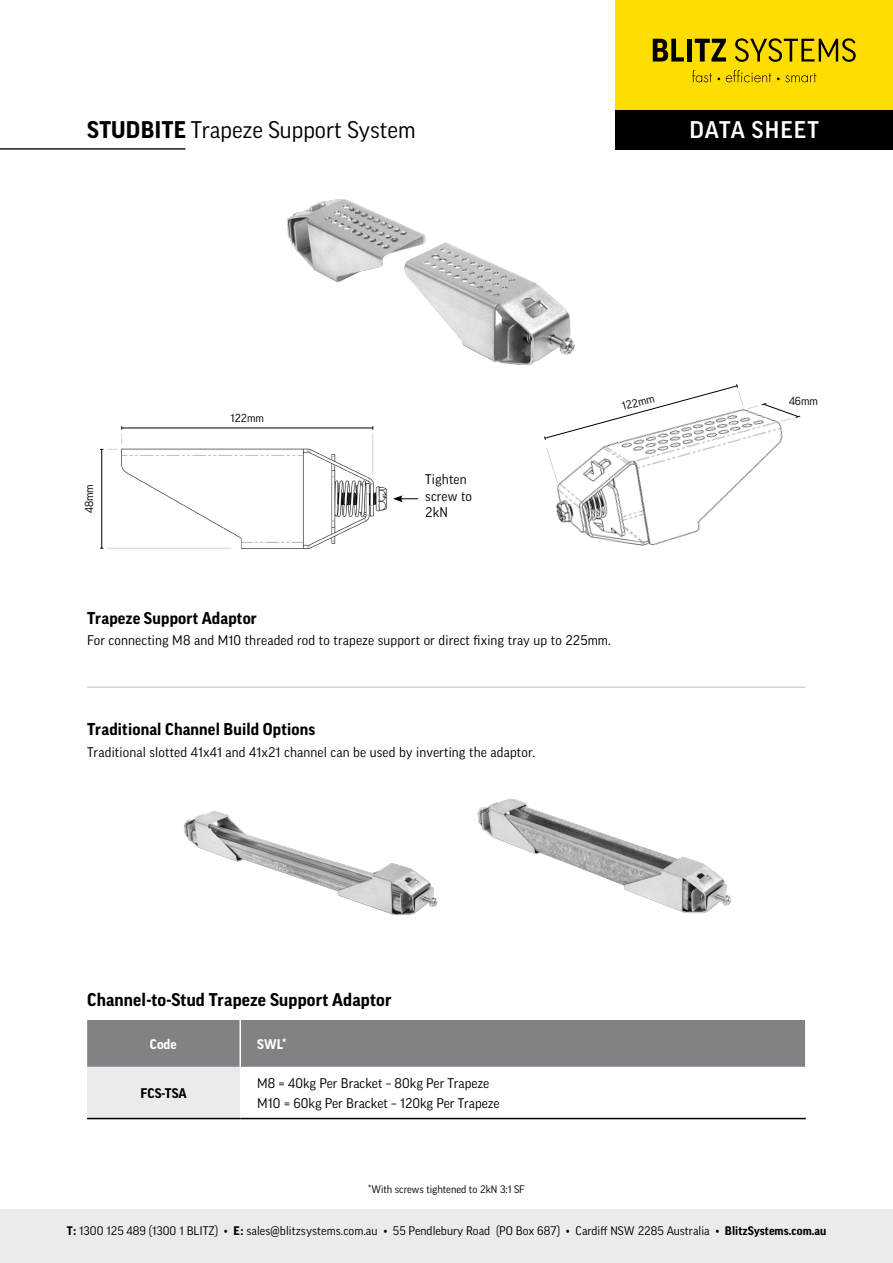
<style>
.page{position:relative;width:893px;height:1263px;background:#fff}
.page>*{position:absolute;margin:0;border:0;box-sizing:border-box;transform-origin:0 0}
.t1{font:23.25px "Good OT";color:#000}
.t2{font:500 23.25px "Good OT";letter-spacing:.05em;color:#fff}
.t3{font:700 17.7px "Good OT";letter-spacing:.01em;color:#000}
.t4{font:700 16.5px "Good OT";letter-spacing:.01em;color:#000}
.t5{font:13.5px/16.5px "Good OT";letter-spacing:.01em;color:#000}
.t6{font:700 13.5px "Good OT";color:#fff}
.t7{font:700 13.5px "Good OT";color:#000}
.t8{font:12px "Good OT";color:#000}
.t9{font:11.25px "Good OT";color:#000}
.t10{font:10.5px "Good OT";color:#000}
.s1{font-weight:700}
</style>
<div class="page">
<div style="left:615px;top:0;width:278px;height:110px;background:#fd0"></div>
<div style="left:0;top:1210px;width:893px;height:53px;background:#ebebec"></div>
<div style="left:615px;top:110px;width:278px;height:40px;background:#000"></div>
<svg style="left:653px;top:39px;width:31px;height:23px"></svg>
<div style="left:687px;top:39px;width:5px;height:23px;background:#000"></div>
<svg style="left:695px;top:39px;width:31px;height:23px"></svg>
<svg style="left:735px;top:38px;width:121px;height:24px"></svg>
<svg style="left:692px;top:70px;width:28px;height:12px"></svg>
<svg style="left:777px;top:73px;width:39px;height:9px"></svg>
<svg style="left:726px;top:70px;width:45px;height:12px"></svg>
<img style="left:108px;top:379px;width:279px;height:170px">
<div style="left:87px;top:1020px;width:718px;height:47px;background:#808285"></div>
<div style="left:87px;top:1067px;width:153px;height:51px;background:#ebebec"></div>
<hr style="left:87px;top:1118px;width:153px;height:1px;background:#000">
<hr style="left:240px;top:1118px;width:566px;height:1px;background:#000">
<hr style="left:239px;top:1020px;width:2px;height:47px;background:#fff">
<hr style="left:0;top:148px;width:185px;height:2px;background:#000">
<img style="left:287px;top:199px;width:284px;height:167px">
<img style="left:530px;top:338px;width:251px;height:208px">
<svg style="left:546px;top:447px;width:12px;height:36px"></svg>
<hr style="left:122px;top:428px;width:251px;height:1px;background:#000">
<hr style="left:101px;top:449px;width:1px;height:99px;background:#000">
<svg style="left:100px;top:426px;width:22px;height:24px"></svg>
<hr style="left:107px;top:548px;width:124px;height:1px;background:#d2d3d4">
<hr style="left:372px;top:433px;width:1px;height:41px;background:#d2d3d4">
<svg style="left:544px;top:383px;width:257px;height:58px"></svg>
<svg style="left:393px;top:495px;width:25px;height:7px"></svg>
<img style="left:183px;top:811px;width:255px;height:104px">
<img style="left:477px;top:798px;width:255px;height:116px">
<hr style="left:87px;top:686px;width:719px;height:2px;background:#d2d3d4">
<h1 class="t1" style="left:87px;top:117px;width:330px"><span class="s1">STUDBITE</span> Trapeze Support System</h1>
<h1 class="t2" style="left:690px;top:117px;width:131px">DATA SHEET</h1>
<p class="t9" style="left:83px;top:513px;width:30px;rotate:-90deg">48mm</p>
<p class="t9" style="left:231px;top:411px;width:35px">122mm</p>
<p class="t5" style="left:425px;top:471px;width:48px">Tighten screw to<br>2kN</p>
<p class="t9" style="left:621px;top:400px;width:35px;rotate:-15deg">122mm</p>
<p class="t4" style="left:87px;top:609px;width:171px">Trapeze Support Adaptor</p>
<p class="t5" style="left:87px;top:632px;width:525px">For connecting M8 and M10 threaded rod to trapeze support or direct fixing tray up to 225mm.</p>
<p class="t4" style="left:87px;top:720px;width:230px">Traditional Channel Build Options</p>
<p class="t5" style="left:87px;top:744px;width:449px">Traditional slotted 41x41 and 41x21 channel can be used by inverting the adaptor.</p>
<h2 class="t3" style="left:87px;top:989px;width:306px">Channel-to-Stud Trapeze Support Adaptor</h2>
<p class="t6" style="left:150px;top:1037px;width:28px">Code</p>
<p class="t6" style="left:257px;top:1037px;width:31px">SWL*</p>
<p class="t7" style="left:141px;top:1086px;width:48px">FCS-TSA</p>
<p class="t5" style="left:257px;top:1074px;width:244px;line-height:19.5px">M8 = 40kg Per Bracket – 80kg Per Trapeze<br>M10 = 60kg Per Bracket – 120kg Per Trapeze</p>
<p class="t10" style="left:368px;top:1183px;width:158px">*With screws tightened to 2kN 3:1 SF</p>
<p class="t9" style="left:789px;top:395px;width:30px">46mm</p>
<p class="t8" style="left:67px;top:1224px;width:761px"><span class="s1">T:</span> 1300 125 489 (1300 1 BLITZ) • <span class="s1">E:</span> sales@blitzsystems.com.au • 55 Pendlebury Road (PO Box 687) • Cardiff NSW 2285 Australia • <span class="s1">BlitzSystems.com.au</span></p>
</div>
